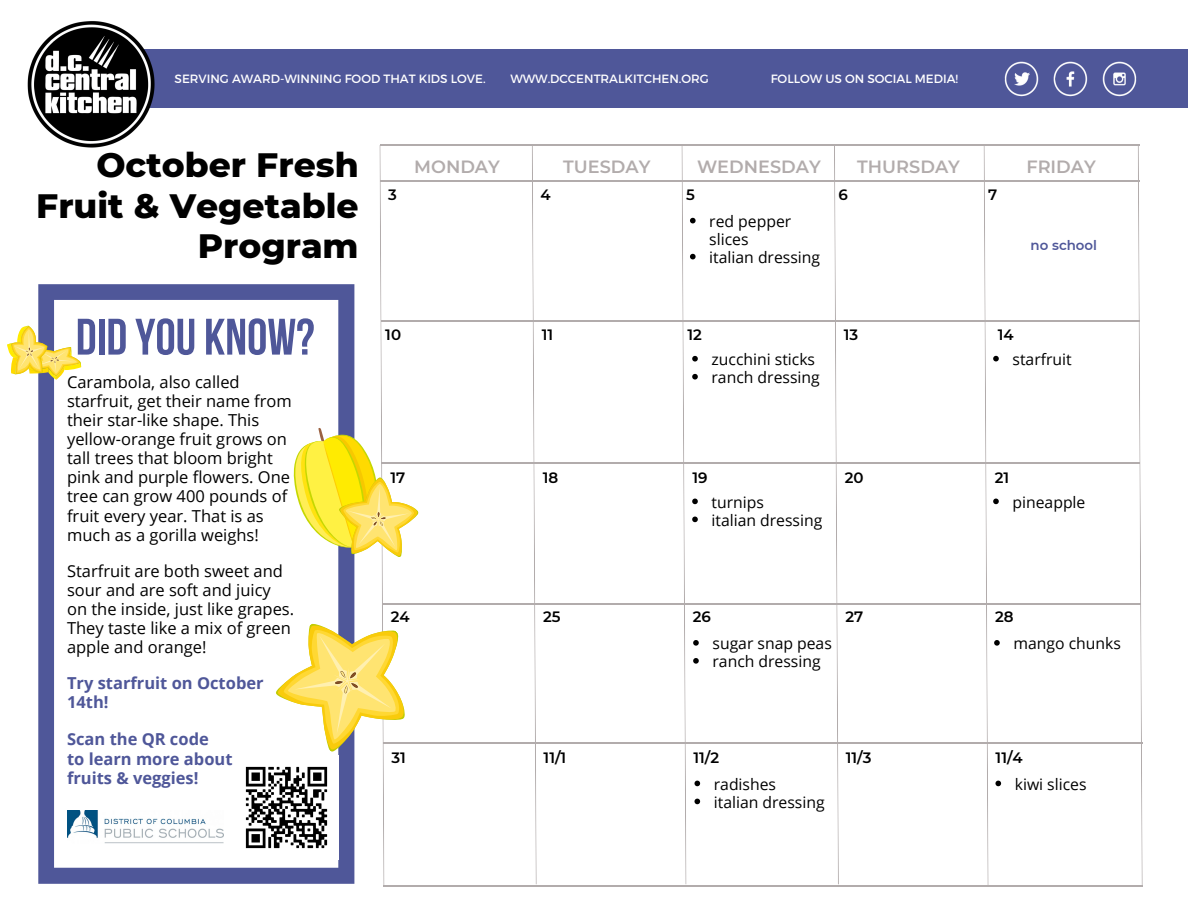
<style>
.page{position:relative;width:1188px;height:918px;background:#fff}
.page>*{position:absolute;margin:0;border:0;box-sizing:border-box;transform-origin:0 0}
.t1{font:700 51.15px "Bebas Neue";color:#4f5799}
.t2{font:800 34.5px/40.5px "Montserrat";color:#000;text-align:right}
.t3{font:600 17.7px "Montserrat";color:#b2acac}
.t4{font:16.5px/19.2px "Open Sans";color:#000}
.t5{font:700 16.5px/19.2px "Open Sans";color:#4f5799}
.t6{font:15.75px/18px "Open Sans";color:#000}
.t7{font:600 15px "Montserrat";color:#000}
.t8{font:600 13.35px "Montserrat";color:#4f5799}
.t9{font:12px "Montserrat";color:#fff}
</style>
<div class="page">
<div style="left:81px;top:49px;width:1107px;height:58px;background:#4f5799"></div>
<img style="left:27px;top:21px;width:131px;height:127px">
<hr style="left:380px;top:144px;width:759px;height:1px;background:#b2acac">
<hr style="left:380px;top:180px;width:759px;height:1px;background:#b2acac">
<hr style="left:381px;top:320px;width:759px;height:1px;background:#b2acac">
<hr style="left:381px;top:462px;width:759px;height:1px;background:#b2acac">
<hr style="left:382px;top:603px;width:758px;height:1px;background:#b2acac">
<hr style="left:383px;top:743px;width:759px;height:1px;background:#b2acac">
<hr style="left:383px;top:885px;width:759px;height:1px;background:#b2acac">
<svg style="left:532px;top:145px;width:5px;height:740px"></svg>
<svg style="left:834px;top:145px;width:5px;height:740px"></svg>
<svg style="left:1138px;top:144px;width:5px;height:742px"></svg>
<img style="left:1004px;top:61px;width:133px;height:36px">
<svg style="left:38px;top:284px;width:219px;height:600px"></svg>
<img style="left:235px;top:756px;width:22px;height:103px">
<img style="left:67px;top:811px;width:156px;height:33px">
<svg style="left:7px;top:326px;width:74px;height:54px"></svg>
<svg style="left:257px;top:145px;width:187px;height:740px"></svg>
<svg style="left:681px;top:145px;width:19px;height:739px"></svg>
<svg style="left:984px;top:145px;width:17px;height:740px"></svg>
<p class="t9" style="left:175px;top:71px;width:313px">SERVING AWARD-WINNING FOOD THAT KIDS LOVE.</p>
<p class="t9" style="left:510px;top:71px;width:200px">WWW.DCCENTRALKITCHEN.ORG</p>
<p class="t9" style="left:771px;top:71px;width:189px">FOLLOW US ON SOCIAL MEDIA!</p>
<h2 class="t2" style="left:36px;top:145px;width:324px">October Fresh<br>Fruit &amp; Vegetable<br>Program</h2>
<h1 class="t1" style="left:76px;top:316px;width:240px">DID YOU KNOW?</h1>
<p class="t4" style="left:67px;top:372px;width:226px">Carambola, also called starfruit, get their name from their star-like shape. This yellow-orange fruit grows on tall trees that bloom bright pink and purple flowers. One tree can grow 400 pounds of fruit every year. That is as much as a gorilla weighs!</p>
<p class="t4" style="left:67px;top:561px;width:229px">Starfruit are both sweet and sour and are soft and juicy on the inside, just like grapes.<br>They taste like a mix of green apple and orange!</p>
<p class="t5" style="left:67px;top:673px;width:198px">Try starfruit on October<br>14th!</p>
<p class="t5" style="left:67px;top:729px;width:167px">Scan the QR code<br>to learn more about fruits &amp; veggies!</p>
<p class="t3" style="left:414px;top:156px;width:87px">MONDAY</p>
<p class="t3" style="left:563px;top:156px;width:89px">TUESDAY</p>
<p class="t3" style="left:697px;top:156px;width:125px">WEDNESDAY</p>
<p class="t3" style="left:857px;top:156px;width:104px">THURSDAY</p>
<p class="t3" style="left:1026px;top:156px;width:71px">FRIDAY</p>
<p class="t7" style="left:388px;top:186px;width:10px">3</p>
<p class="t7" style="left:540px;top:186px;width:12px">4</p>
<p class="t7" style="left:686px;top:186px;width:10px">5</p>
<p class="t7" style="left:838px;top:186px;width:11px">6</p>
<p class="t7" style="left:988px;top:186px;width:11px">7</p>
<p class="t6" style="left:709px;top:212px;width:112px">red pepper slices<br>italian dressing</p>
<p class="t8" style="left:1031px;top:237px;width:68px">no school</p>
<p class="t7" style="left:385px;top:325px;width:17px">10</p>
<p class="t7" style="left:542px;top:325px;width:13px">11</p>
<p class="t7" style="left:687px;top:325px;width:16px">12</p>
<p class="t7" style="left:844px;top:325px;width:16px">13</p>
<p class="t7" style="left:998px;top:325px;width:17px">14</p>
<p class="t6" style="left:712px;top:350px;width:110px">zucchini sticks ranch dressing</p>
<p class="t6" style="left:1013px;top:350px;width:61px">starfruit</p>
<p class="t7" style="left:390px;top:468px;width:16px">17</p>
<p class="t7" style="left:543px;top:468px;width:17px">18</p>
<p class="t7" style="left:692px;top:468px;width:17px">19</p>
<p class="t7" style="left:845px;top:468px;width:20px">20</p>
<p class="t7" style="left:995px;top:468px;width:16px">21</p>
<p class="t6" style="left:712px;top:492px;width:112px">turnips<br>italian dressing</p>
<p class="t6" style="left:1013px;top:492px;width:74px">pineapple</p>
<p class="t7" style="left:391px;top:608px;width:20px">24</p>
<p class="t7" style="left:543px;top:608px;width:19px">25</p>
<p class="t7" style="left:693px;top:608px;width:20px">26</p>
<p class="t7" style="left:845px;top:608px;width:19px">27</p>
<p class="t7" style="left:995px;top:608px;width:20px">28</p>
<p class="t6" style="left:712px;top:634px;width:121px">sugar snap peas ranch dressing</p>
<p class="t6" style="left:1013px;top:634px;width:109px">mango chunks</p>
<p class="t7" style="left:391px;top:748px;width:16px">31</p>
<p class="t7" style="left:544px;top:748px;width:24px">11/1</p>
<p class="t7" style="left:693px;top:748px;width:27px">11/2</p>
<p class="t7" style="left:846px;top:748px;width:27px">11/3</p>
<p class="t7" style="left:996px;top:748px;width:29px">11/4</p>
<p class="t6" style="left:714px;top:775px;width:112px">radishes italian dressing</p>
<p class="t6" style="left:1015px;top:775px;width:73px">kiwi slices</p>
</div>
